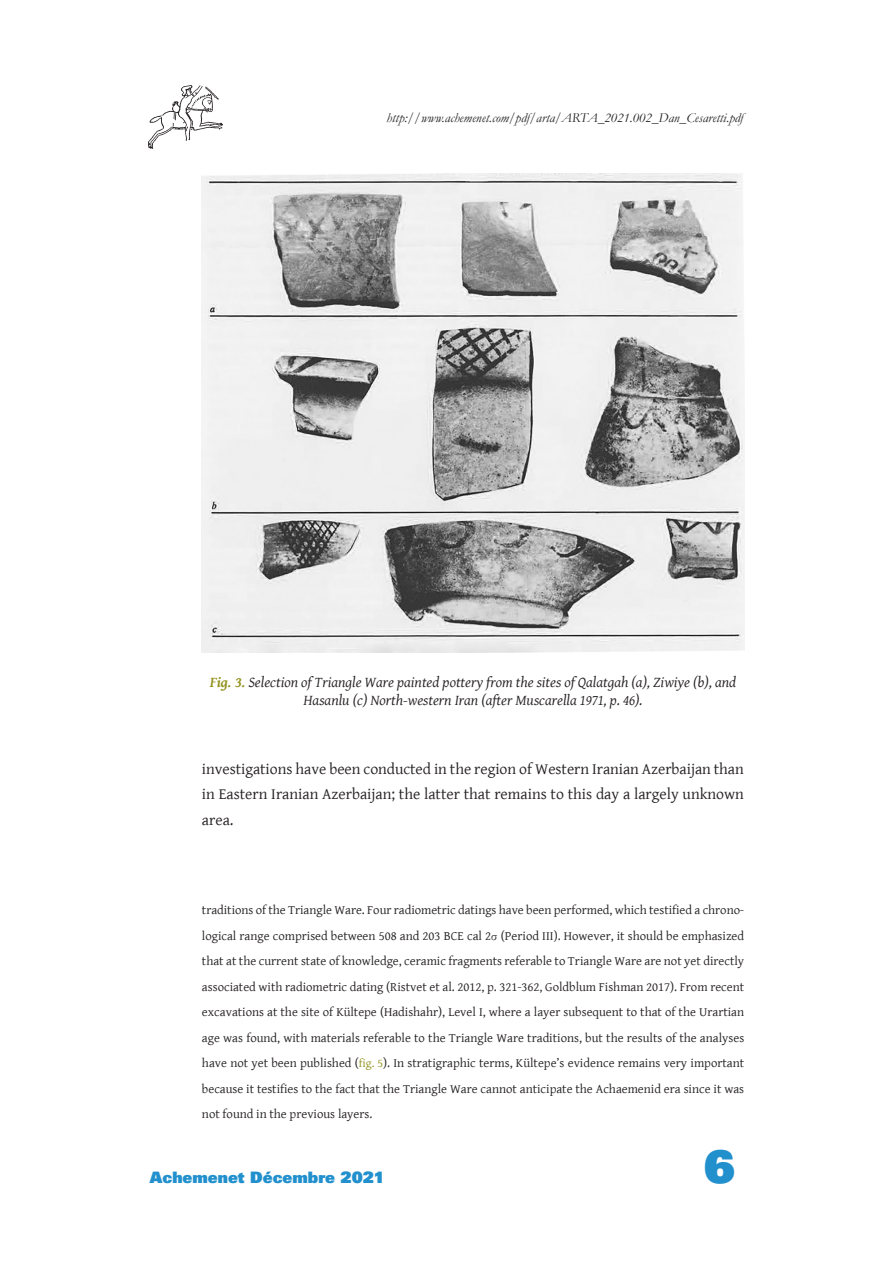
<style>
.page{position:relative;width:893px;height:1263px;background:#fff}
.page>*{position:absolute;margin:0;border:0;box-sizing:border-box;transform-origin:0 0}
.t1{font:45px "Univers LT Std X Black";color:#2290cd}
.Texte_courant{font:15.75px/25.5px "Gentium Basic";color:#231f20;text-align:justify}
.t2{font:15.75px "Univers LT Std X Black";color:#2290cd}
.Légendes_figures{font:italic 15px/18px "Gentium Basic";color:#231f20;text-align:center}
.t3{font:italic 13.5px "Garamond";color:#231f20}
.t4{font:12.75px/25.5px "Gentium Basic";color:#231f20;text-align:justify}
.s1{font-weight:700;color:#92911b}
.s2{font-family:"Garamond"}
.s3{font-size:12px;color:#92911b}
</style>
<div class="page">
<img style="left:149px;top:85px;width:73px;height:64px">
<img style="left:202px;top:174px;width:542px;height:479px">
<p class="t3" style="left:386px;top:108px;width:358px">http://www.achemenet.com/pdf/arta/ARTA_2021.002_Dan_Cesaretti.pdf</p>
<p class="Légendes_figures" style="left:210px;top:673px;width:528px"><span class="s1">Fig. 3.</span> Selection of Triangle Ware painted pottery from the sites of Qalatgah (a), Ziwiye (b), and<br>Hasanlu (c) North-western Iran (after Muscarella 1971, p. 46).</p>
<p class="Texte_courant" style="left:202px;top:755px;width:543px">investigations have been conducted in the region of Western Iranian Azerbaijan than in Eastern Iranian Azerbaijan; the latter that remains to this day a largely unknown area.</p>
<p class="t4" style="left:202px;top:897px;width:544px">traditions of the Triangle Ware. Four radiometric datings have been performed, which testified a chrono&shy;logical range comprised between 508 and 203 BCE cal 2<span class="s2">σ</span> (Period III). However, it should be emphasized that at the current state of knowledge, ceramic fragments referable to Triangle Ware are not yet directly associated with radiometric dating (Ristvet et al. 2012, p. 321-362, Goldblum Fishman 2017). From recent excavations at the site of Kültepe (Hadishahr), Level I, where a layer subsequent to that of the Urartian age was found, with materials referable to the Triangle Ware traditions, but the results of the analyses have not yet been published (<span class="s3">fig. 5</span>). In stratigraphic terms, Kültepe’s evidence remains very important because it testifies to the fact that the Triangle Ware cannot anticipate the Achaemenid era since it was not found in the previous layers.</p>
<p class="t2" style="left:150px;top:1167px;width:237px">Achemenet Décembre 2021</p>
<h1 class="t1" style="left:704px;top:1137px;width:33px">6</h1>
</div>
